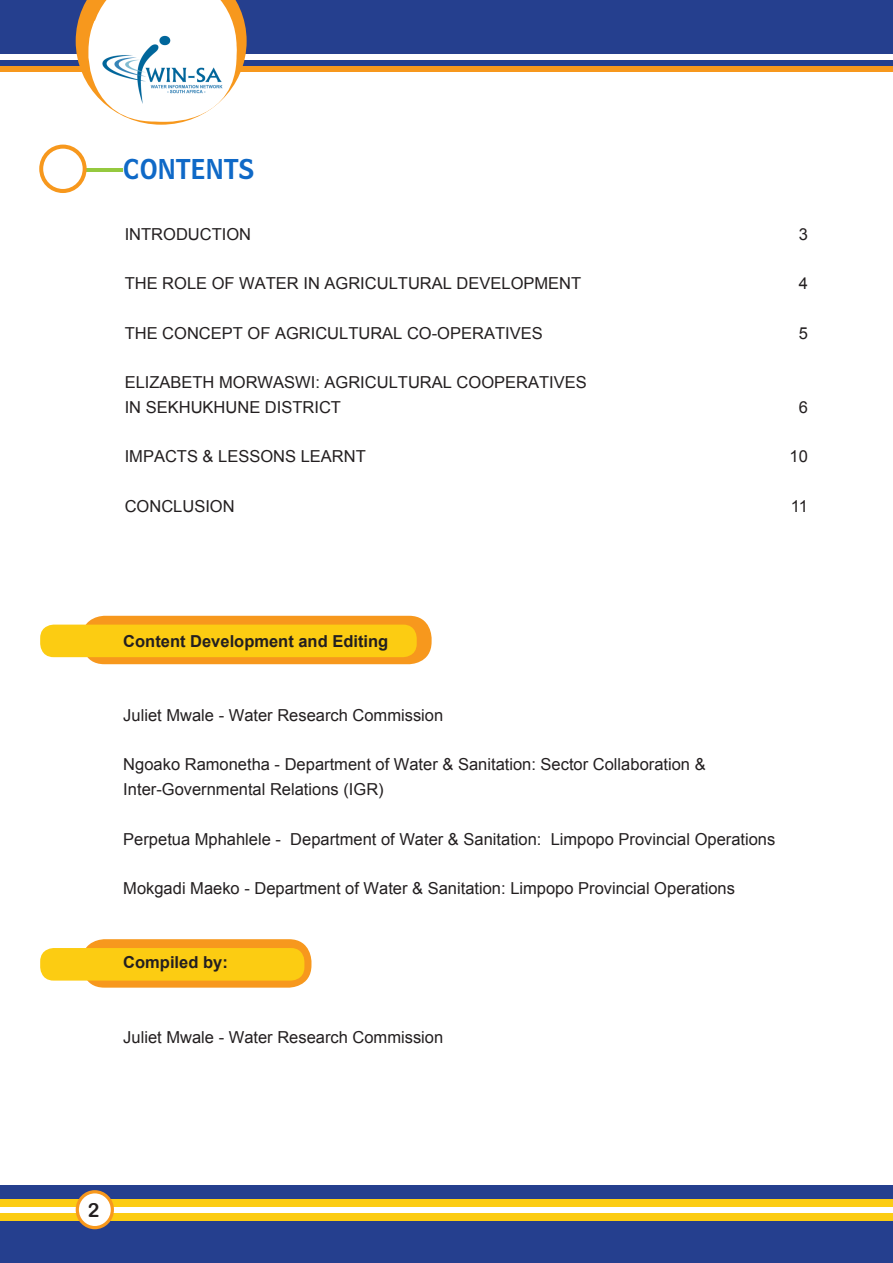
<style>
.page{position:relative;width:893px;height:1263px;background:#fff}
.page>*{position:absolute;margin:0;border:0;box-sizing:border-box;transform-origin:0 0}
.t1{font:27px "Bell Centennial Name And Number";color:#0f69c7}
.t2{font:19.5px "Arial Rounded MT Bold";color:#231f20}
.No_Spacing{font:16.5px "Arial";color:#231f20}
.t3{font:700 16.5px "Arial";color:#231f20}
</style>
<div class="page">
<div style="left:0;top:1185px;width:893px;height:78px;background:#253f8e"></div>
<div style="left:0;top:1199px;width:893px;height:8px;background:#fccc12"></div>
<div style="left:0;top:1207px;width:893px;height:5px;background:#fff"></div>
<div style="left:0;top:1212px;width:893px;height:8px;background:#fccc12"></div>
<div style="left:76px;top:1190px;width:38px;height:39px;background:#f7981d;border-radius:50%"></div>
<div style="left:79px;top:1193px;width:32px;height:33px;background:#fff;border-radius:50%"></div>
<div style="left:0;top:0;width:893px;height:54px;background:#253f8e"></div>
<div style="left:0;top:60px;width:893px;height:6px;background:#253f8e"></div>
<div style="left:0;top:66px;width:893px;height:6px;background:#f7981d"></div>
<svg style="left:76px;top:0;width:171px;height:125px"></svg>
<img style="left:88px;top:21px;width:149px;height:101px">
<div style="left:82px;top:616px;width:350px;height:48px;background:#f7981d;border-radius:22px"></div>
<div style="left:40px;top:625px;width:377px;height:32px;background:#fccc12;border-radius:13px"></div>
<div style="left:82px;top:939px;width:229px;height:49px;background:#f7981d;border-radius:22px"></div>
<div style="left:40px;top:948px;width:264px;height:32px;background:#fccc12;border-radius:13px"></div>
<hr style="left:83px;top:168px;width:40px;height:4px;background:#95c93f">
<svg style="left:39px;top:145px;width:48px;height:48px"></svg>
<div style="left:43px;top:149px;width:40px;height:40px;background:#fff;border-radius:50%"></div>
<p class="t1" style="left:123px;top:152px;width:132px">CONTENTS</p>
<p class="No_Spacing" style="left:125px;top:223px;width:128px">INTRODUCTION</p>
<p class="No_Spacing" style="left:799px;top:223px;width:11px">3</p>
<p class="No_Spacing" style="left:125px;top:272px;width:458px">THE ROLE OF WATER IN AGRICULTURAL DEVELOPMENT</p>
<p class="No_Spacing" style="left:799px;top:272px;width:11px">4</p>
<p class="No_Spacing" style="left:125px;top:322px;width:420px">THE CONCEPT OF AGRICULTURAL CO-OPERATIVES</p>
<p class="No_Spacing" style="left:799px;top:322px;width:11px">5</p>
<p class="No_Spacing" style="left:125px;top:371px;width:464px">ELIZABETH MORWASWI: AGRICULTURAL COOPERATIVES</p>
<p class="No_Spacing" style="left:125px;top:396px;width:218px">IN SEKHUKHUNE DISTRICT</p>
<p class="No_Spacing" style="left:799px;top:396px;width:11px">6</p>
<p class="No_Spacing" style="left:125px;top:446px;width:243px">IMPACTS &amp; LESSONS LEARNT</p>
<p class="No_Spacing" style="left:790px;top:446px;width:20px">10</p>
<p class="No_Spacing" style="left:125px;top:495px;width:112px">CONCLUSION</p>
<p class="No_Spacing" style="left:791px;top:495px;width:19px">11</p>
<p class="t3" style="left:123px;top:630px;width:266px">Content Development and Editing</p>
<p class="No_Spacing" style="left:123px;top:704px;width:321px">Juliet Mwale - Water Research Commission</p>
<p class="No_Spacing" style="left:123px;top:754px;width:584px">Ngoako Ramonetha - Department of Water &amp; Sanitation: Sector Collaboration &amp;</p>
<p class="No_Spacing" style="left:123px;top:779px;width:262px">Inter-Governmental Relations (IGR)</p>
<p class="No_Spacing" style="left:123px;top:828px;width:654px">Perpetua Mphahlele - Department of Water &amp; Sanitation: Limpopo Provincial Operations</p>
<p class="No_Spacing" style="left:123px;top:878px;width:613px">Mokgadi Maeko - Department of Water &amp; Sanitation: Limpopo Provincial Operations</p>
<p class="t3" style="left:123px;top:952px;width:106px">Compiled by:</p>
<p class="No_Spacing" style="left:123px;top:1026px;width:321px">Juliet Mwale - Water Research Commission</p>
<p class="t2" style="left:88px;top:1199px;width:13px">2</p>
</div>
